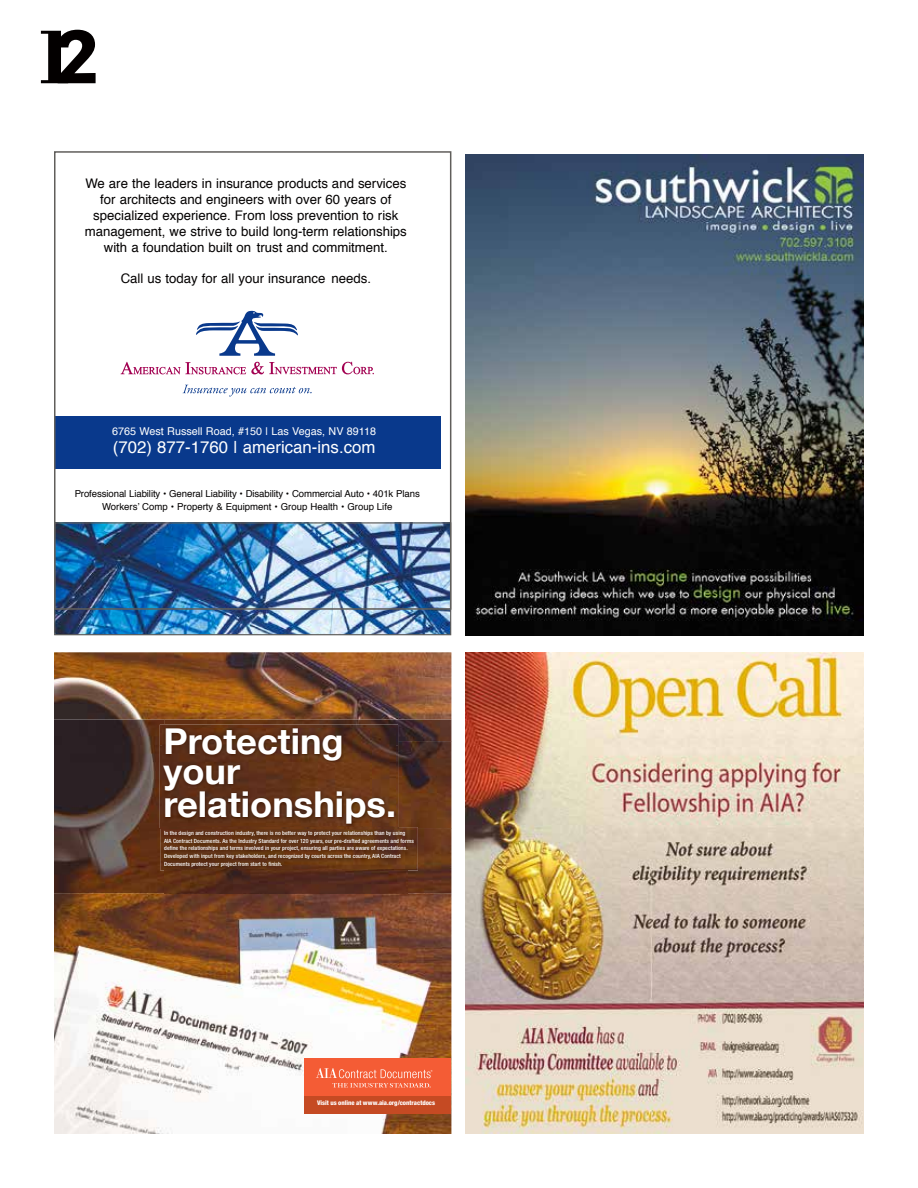
<style>
.page{position:relative;width:918px;height:1188px;background:#fff}
.page>*{position:absolute;margin:0;border:0;box-sizing:border-box;transform-origin:0 0}
.t1{font:700 75px "Architype";color:#030000}
.t2{font:700 35.55px/30.2px "Helvetica Neue";color:#fff}
.t3{font:16.8px "Helvetica";color:#fff}
.t4{font:13.2px/15.9px "Helvetica";color:#030000;text-align:center}
.t5{font:10.8px "Helvetica";color:#fff}
.t6{font:9.6px/13.2px "Helvetica";letter-spacing:-.01em;color:#030000;text-align:center}
.t7{font:800 condensed 6.3px "Helvetica Neue LT Std";letter-spacing:-.005em;color:#fff}
.t8{font:500 condensed 5.7px/7.6px "Helvetica Neue LT Std";letter-spacing:.01em;color:#fff}
</style>
<div class="page">
<img style="left:56px;top:524px;width:393px;height:109px">
<div style="left:54px;top:522px;width:397px;height:113px;border:1px solid #605e5b"></div>
<svg style="left:121px;top:362px;width:253px;height:12px"></svg>
<svg style="left:196px;top:310px;width:102px;height:46px"></svg>
<svg style="left:183px;top:385px;width:129px;height:12px"></svg>
<div style="left:55px;top:416px;width:385px;height:53px;background:#09398c"></div>
<div style="left:54px;top:151px;width:397px;height:459px;border:2px solid #605e5b"></div>
<img style="left:466px;top:154px;width:398px;height:481px">
<img style="left:54px;top:652px;width:397px;height:482px">
<img style="left:54px;top:720px;width:110px;height:173px">
<img style="left:164px;top:720px;width:287px;height:21px">
<img style="left:398px;top:741px;width:53px;height:87px">
<img style="left:408px;top:828px;width:43px;height:65px">
<img style="left:164px;top:871px;width:244px;height:22px">
<img style="left:160px;top:725px;width:238px;height:20px">
<img style="left:160px;top:745px;width:21px;height:82px">
<img style="left:377px;top:745px;width:21px;height:82px">
<img style="left:181px;top:826px;width:196px;height:1px">
<img style="left:163px;top:728px;width:233px;height:98px">
<img style="left:160px;top:827px;width:258px;height:44px">
<img style="left:160px;top:827px;width:238px;height:1px">
<img style="left:163px;top:830px;width:252px;height:38px">
<div style="left:304px;top:1058px;width:147px;height:55px;background:#f45c35"></div>
<div style="left:304px;top:1096px;width:147px;height:17px;background:#c54a23"></div>
<svg style="left:316px;top:1068px;width:117px;height:20px"></svg>
<img style="left:466px;top:652px;width:398px;height:482px">
<h1 class="t1" style="left:39px;top:12px;width:60px">12</h1>
<p class="t4" style="left:85px;top:176px;width:324px">We are the leaders in insurance products and services for architects and engineers with over 60 years of specialized experience. From loss prevention to risk management, we strive to build long-term relationships with a foundation built on trust and commitment.</p>
<h3 class="t4" style="left:121px;top:271px;width:252px">Call us today for all your insurance needs.</h3>
<h3 class="t5" style="left:112px;top:423px;width:265px">6765 West Russell Road, #150 | Las Vegas, NV 89118</h3>
<h3 class="t3" style="left:113px;top:434px;width:264px">(702) 877-1760 | american-ins.com</h3>
<h3 class="t6" style="left:75px;top:487px;width:347px">Professional Liability • General Liability • Disability • Commercial Auto • 401k Plans<br>Workers’ Comp • Property &amp; Equipment • Group Health • Group Life</h3>
<h2 class="t2" style="left:164px;top:725px;width:182px">Protecting your</h2>
<h2 class="t2" style="left:164px;top:788px;width:234px">relationships.</h2>
<p class="t8" style="left:164px;top:829px;width:251px">In the design and construction industry, there is no better way to protect your relationships than by using AIA Contract Documents. As the Industry Standard for over 120 years, our pre-drafted agreements and forms define the relationships and terms involved in your project, ensuring all parties are aware of expectations.<br>Developed with input from key stakeholders, and recognized by courts across the country, AIA Contract Documents protect your project from start to finish.</p>
<p class="t7" style="left:317px;top:1099px;width:120px">Visit us online at www.aia.org/contractdocs</p>
</div>
